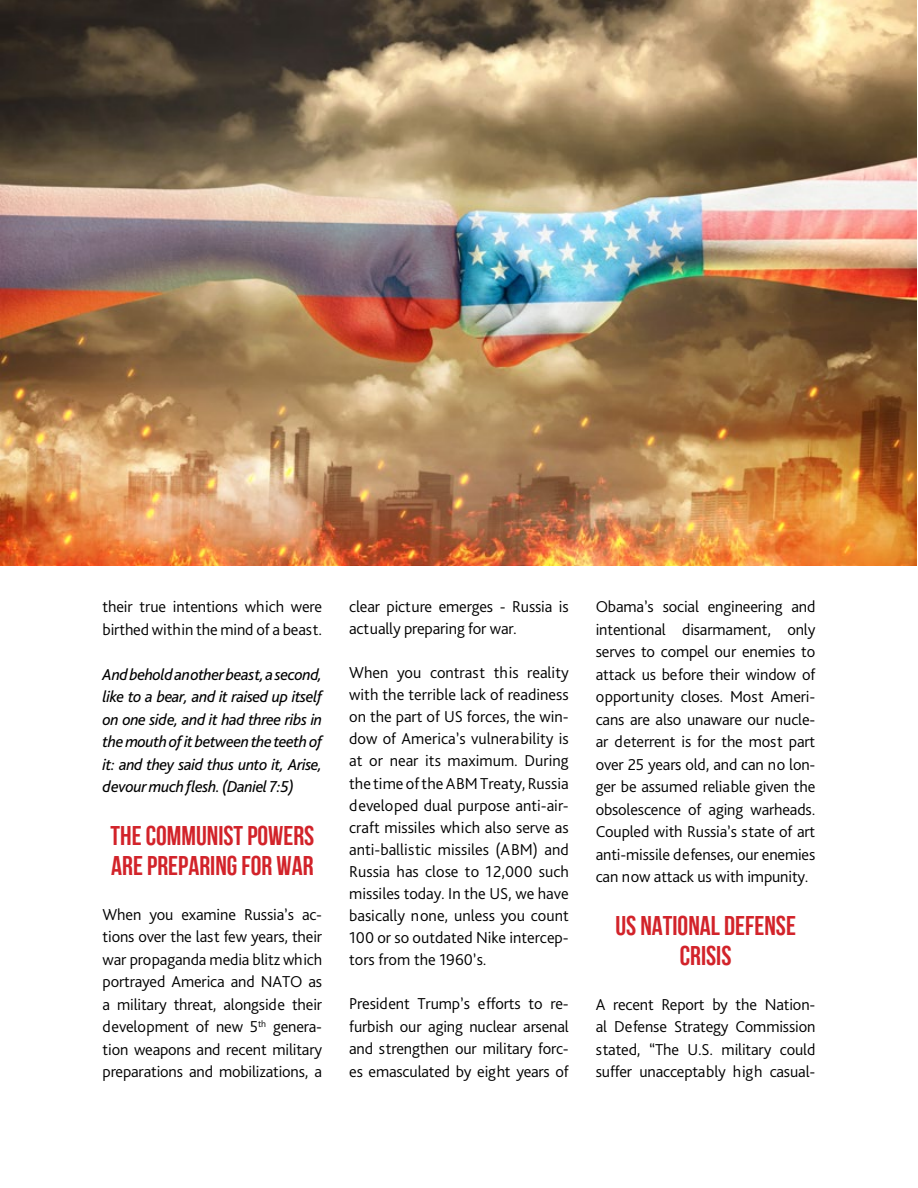
<style>
.page{position:relative;width:918px;height:1188px;background:#fff}
.page>*{position:absolute;margin:0;border:0;box-sizing:border-box;transform-origin:0 0}
.t1{font:27px/30px "Bebas Neue";color:#d2232a}
.t2{font:300 16.5px/22.5px "Bliss Pro";letter-spacing:-.01em;color:#000;text-align:justify}
.t3{font:italic 16.5px/22.5px "Bliss Pro";letter-spacing:-.025em;color:#000;text-align:justify}
</style>
<div class="page">
<img style="left:0;top:0;width:916px;height:566px">
<p class="t2" style="left:103px;top:595px;width:221px">their true intentions which were birthed within the mind of a beast.</p>
<p class="t3" style="left:103px;top:663px;width:221px">And behold another beast, a second, like to a bear, and it raised up itself on one side, and it had three ribs in the mouth of it between the teeth of it: and they said thus unto it, Arise, devour much flesh. (Daniel 7:5)</p>
<h1 class="t1" style="left:111px;top:820px;width:205px">THE COMMUNIST POWERS<br>ARE PREPARING FOR WAR</h1>
<p class="t2" style="left:103px;top:903px;width:221px">When you examine Russia’s ac&shy;tions over the last few years, their war propaganda media blitz which portrayed America and NATO as a military threat, alongside their development of new 5<sup>th</sup> genera&shy;tion weapons and recent military preparations and mobilizations, a</p>
<p class="t2" style="left:349px;top:595px;width:221px;line-height:22px">clear picture emerges - Russia is actually preparing for war.</p>
<p class="t2" style="left:349px;top:661px;width:221px;line-height:22px">When you contrast this reality with the terrible lack of readiness on the part of US forces, the win&shy;dow of America’s vulnerability is at or near its maximum. During the time of the ABM Treaty, Russia developed dual purpose anti-air&shy;craft missiles which also serve as anti-ballistic missiles (ABM) and Russia has close to 12,000 such missiles today. In the US, we have basically none, unless you count 100 or so outdated Nike intercep&shy;tors from the 1960’s.</p>
<p class="t2" style="left:349px;top:992px;width:221px">President Trump’s efforts to re&shy;furbish our aging nuclear arsenal and strengthen our military forc&shy;es emasculated by eight years of</p>
<p class="t2" style="left:596px;top:595px;width:221px">Obama’s social engineering and intentional disarmament, only serves to compel our enemies to attack us before their window of opportunity closes. Most Ameri&shy;cans are also unaware our nucle&shy;ar deterrent is for the most part over 25 years old, and can no lon&shy;ger be assumed reliable given the obsolescence of aging warheads.<br>Coupled with Russia’s state of art anti-missile defenses, our enemies can now attack us with impunity.</p>
<h1 class="t1" style="left:615px;top:910px;width:182px;text-align:center">US NATIONAL DEFENSE<br>CRISIS</h1>
<p class="t2" style="left:596px;top:993px;width:221px">A recent Report by the Nation&shy;al Defense Strategy Commission stated, “The U.S. military could suffer unacceptably high casual-</p>
</div>
